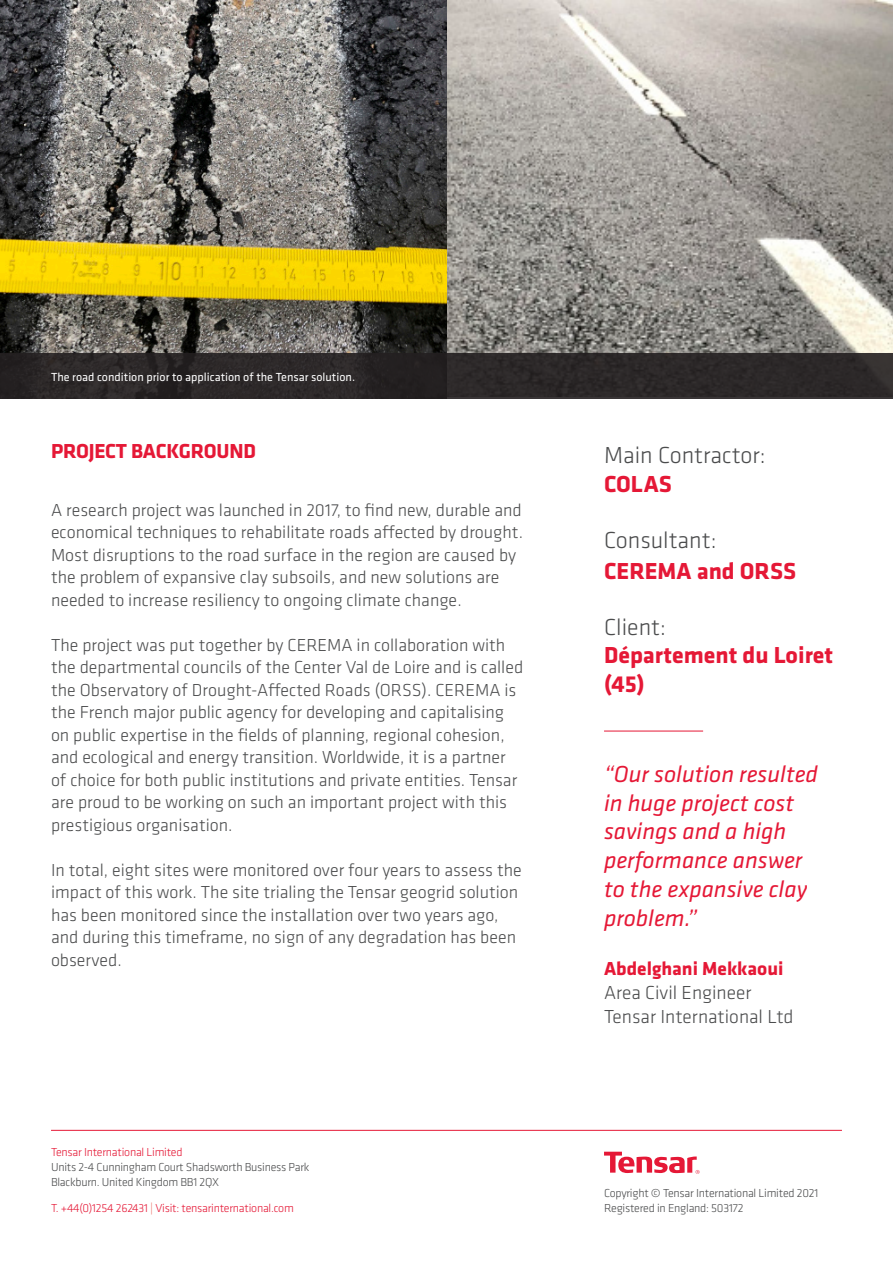
<style>
.page{position:relative;width:893px;height:1263px;background:#fff}
.page>*{position:absolute;margin:0;border:0;box-sizing:border-box;transform-origin:0 0}
.t1{font:italic 24px/28.8px "Klavika";color:#e51836}
.t2{font:700 24px/28.8px "Klavika";color:#e51836}
.t3{font:300 24px/28.8px "Klavika";color:#4b4c4d}
.t4{font:700 21px "Klavika";letter-spacing:-.01em;color:#e51836}
.t5{font:300 19.5px/24px "Klavika";color:#4b4c4d}
.t6{font:300 18px/22.5px "Klavika";color:#4b4c4d}
.t7{font:12.15px "Klavika";color:#fff}
.t8{font:300 12px/15px "Klavika";letter-spacing:-.02em;color:#4b4c4d}
.t9{font:300 12px "Klavika";letter-spacing:-.02em;color:#e51836}
.s1{color:#e51836}
.s2{color:#ea6259}
.s3{font-weight:700;color:#e51836}
.s4{font-weight:300;color:#4b4c4d}
</style>
<div class="page">
<img style="left:446px;top:0;width:447px;height:353px">
<svg style="left:0;top:0;width:446px;height:353px;background:#7d7655"></svg>
<div style="left:0;top:353px;width:893px;height:45px;background:#2b2728"></div>
<hr style="left:51px;top:1130px;width:791px;height:1px;background:#e51836">
<svg style="left:604px;top:1152px;width:95px;height:22px"></svg>
<hr style="left:604px;top:731px;width:99px;height:1px;background:#e51836">
<p class="t7" style="left:51px;top:369px;width:306px">The road condition prior to application of the Tensar solution.</p>
<p class="t4" style="left:51px;top:436px;width:206px">PROJECT BACKGROUND</p>
<p class="t6" style="left:51px;top:498px;width:474px">A research project was launched in 2017, to find new, durable and economical techniques to rehabilitate roads affected by drought.<br>Most disruptions to the road surface in the region are caused by the problem of expansive clay subsoils, and new solutions are needed to increase resiliency to ongoing climate change.</p>
<p class="t6" style="left:51px;top:633px;width:474px">The project was put together by CEREMA in collaboration with the departmental councils of the Center Val de Loire and is called the Observatory of Drought-Affected Roads (ORSS). CEREMA is the French major public agency for developing and capitalising on public expertise in the fields of planning, regional cohesion, and ecological and energy transition. Worldwide, it is a partner of choice for both public institutions and private entities. Tensar are proud to be working on such an important project with this prestigious organisation.</p>
<p class="t6" style="left:51px;top:858px;width:472px">In total, eight sites were monitored over four years to assess the impact of this work. The site trialing the Tensar geogrid solution has been monitored since the installation over two years ago, and during this timeframe, no sign of any degradation has been observed.</p>
<p class="t8" style="left:51px;top:1145px;width:260px"><span class="s1">Tensar International Limited<br></span>Units 2-4 Cunningham Court Shadsworth Business Park<br>Blackburn. United Kingdom BB1 2QX</p>
<p class="t9" style="left:51px;top:1201px;width:244px">T. +44(0)1254 262431 <span class="s2">|</span> Visit: tensarinternational.com</p>
<p class="t3" style="left:604px;top:441px;width:163px">Main Contractor:<br><span class="s3">COLAS</span></p>
<p class="t2" style="left:604px;top:524px;width:194px;line-height:30.5px"><span class="s4">Consultant:<br></span>CEREMA and ORSS</p>
<p class="t2" style="left:604px;top:611px;width:231px"><span class="s4">Client:<br></span>Département du Loiret (45)</p>
<p class="t1" style="left:604px;top:759px;width:215px">“Our solution resulted in huge project cost savings and a high performance answer to the expansive clay problem.”</p>
<p class="t5" style="left:604px;top:956px;width:191px"><span class="s3">Abdelghani Mekkaoui<br></span>Area Civil Engineer<br>Tensar International Ltd</p>
<p class="t8" style="left:604px;top:1185px;width:216px">Copyright © Tensar International Limited 2021<br>Registered in England: 503172</p>
</div>
